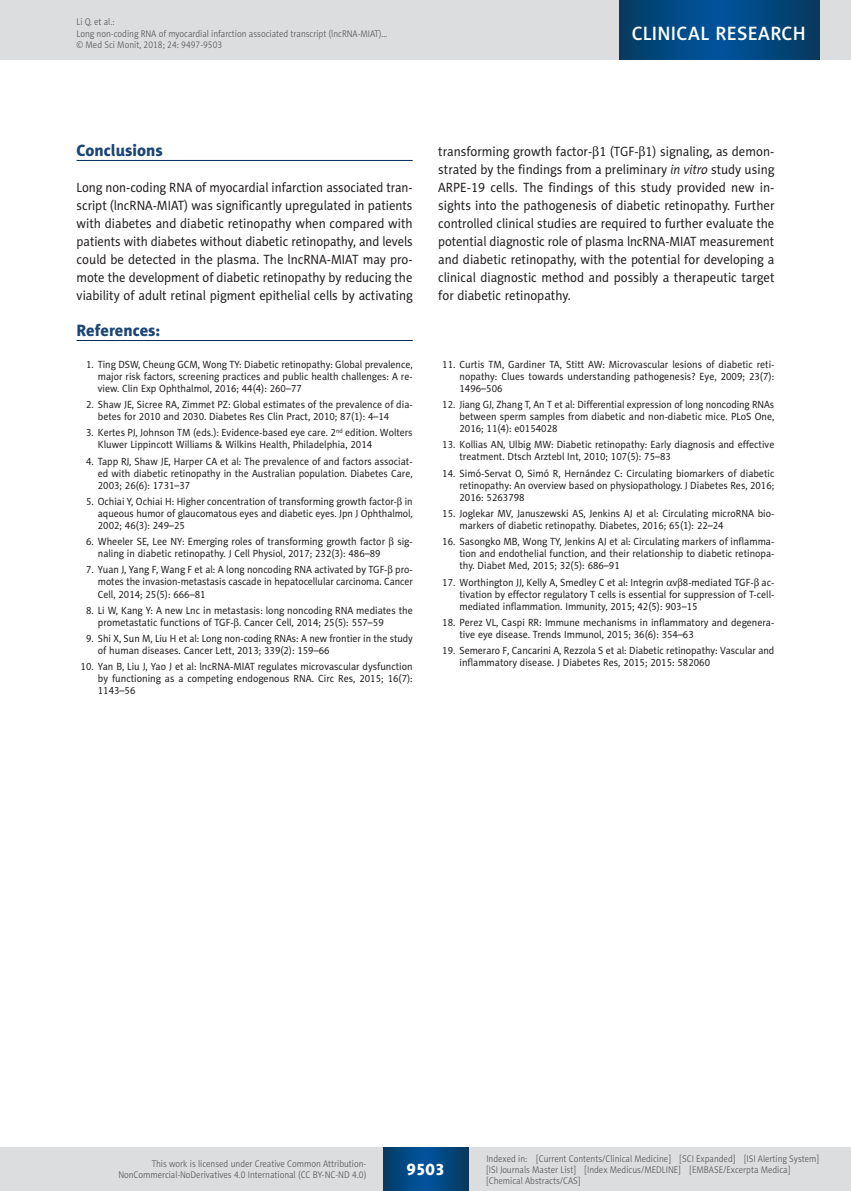
<style>
.page{position:relative;width:851px;height:1191px;background:#fff}
.page>*{position:absolute;margin:0;border:0;box-sizing:border-box;transform-origin:0 0}
.t1{font:19.5px "Naomi Sans EFN Medium";letter-spacing:.015em;color:#fff}
.MSM_Headline_1{font:16.5px "Naomi Sans EFN Heavy";color:#1a4574}
.MSM_Referencje_Tytul{font:16.5px "Naomi Sans EFN Heavy";color:#1a4574}
.t2{font:16.5px "Naomi Sans EFN Heavy";color:#fff}
.MSM_Body{font:13.5px/18px "Naomi Sans EFN";color:#231f20;text-align:justify;scale:.95 1}
.MSM_Body-2{font:13.5px/18px "Naomi Sans EFN";color:#231f20;text-align:justify;scale:.94 1}
.MSM_Referencje_punkt{font:10.5px/12px "Naomi Sans EFN";color:#231f20;scale:.95 1}
.MSM_Referencje_punkt-2{font:10.5px/12px "Naomi Sans EFN";color:#231f20;text-align:justify;scale:.94 1}
.t3{font:9.75px/11.2px "Naomi Sans EFN Light";color:#57585a;scale:.9 1}
.s1{font-family:"Standard Sym L"}
.s2{font-style:italic}
</style>
<div class="page">
<hr style="left:77px;top:160px;width:335px;height:1px;background:#00295c">
<hr style="left:77px;top:340px;width:335px;height:1px;background:#00295c">
<div style="left:0;top:1148px;width:850px;height:43px;background:#dcdddf"></div>
<svg style="left:383px;top:1147px;width:85px;height:43px;background:#02477e"></svg>
<div style="left:0;top:0;width:850px;height:60px;background:#dcdddf"></div>
<svg style="left:619px;top:0;width:200px;height:60px;background:#02477e"></svg>
<p class="t3" style="left:77px;top:16px;width:347px">Li Q. et al.:<br>Long non-coding RNA of myocardial infarction associated transcript (lncRNA-MIAT)… © Med Sci Monit, 2018; 24: 9497-9503</p>
<h1 class="t1" style="left:631px;top:22px;width:175px">CLINICAL RESEARCH</h1>
<p class="MSM_Headline_1" style="left:77px;top:140px;width:88px">Conclusions</p>
<p class="MSM_Body-2" style="left:77px;top:178px;width:359px">Long non-coding RNA of myocardial infarction associated tran&shy;script (lncRNA-MIAT) was significantly upregulated in patients with diabetes and diabetic retinopathy when compared with patients with diabetes without diabetic retinopathy, and levels could be detected in the plasma. The lncRNA-MIAT may pro&shy;mote the development of diabetic retinopathy by reducing the viability of adult retinal pigment epithelial cells by activating</p>
<p class="MSM_Referencje_Tytul" style="left:77px;top:320px;width:85px">References:</p>
<p class="MSM_Referencje_punkt-2" style="left:98px;top:358px;width:336px;text-indent:-12px">1. Ting DSW, Cheung GCM, Wong TY: Diabetic retinopathy: Global prevalence, major risk factors, screening practices and public health challenges: A re&shy;view. Clin Exp Ophthalmol, 2016; 44(4): 260–77</p>
<p class="MSM_Referencje_punkt" style="left:98px;top:399px;width:333px;text-indent:-12px">2. Shaw JE, Sicree RA, Zimmet PZ: Global estimates of the prevalence of dia&shy;betes for 2010 and 2030. Diabetes Res Clin Pract, 2010; 87(1): 4–14</p>
<p class="MSM_Referencje_punkt" style="left:98px;top:427px;width:333px;text-indent:-12px">3. Kertes PJ, Johnson TM (eds.): Evidence-based eye care. 2<sup>nd</sup> edition. Wolters<br>Kluwer Lippincott Williams &amp; Wilkins Health, Philadelphia, 2014</p>
<p class="MSM_Referencje_punkt" style="left:98px;top:455px;width:333px;text-align:justify;text-indent:-12px">4. Tapp RJ, Shaw JE, Harper CA et al: The prevalence of and factors associat&shy;ed with diabetic retinopathy in the Australian population. Diabetes Care, 2003; 26(6): 1731–37</p>
<p class="MSM_Referencje_punkt-2" style="left:98px;top:495px;width:336px;text-indent:-12px">5. Ochiai Y, Ochiai H: Higher concentration of transforming growth factor-<span class="s1">b</span> in aqueous humor of glaucomatous eyes and diabetic eyes. Jpn J Ophthalmol, 2002; 46(3): 249–25</p>
<p class="MSM_Referencje_punkt" style="left:98px;top:536px;width:333px;text-indent:-12px">6. Wheeler SE, Lee NY: Emerging roles of transforming growth factor <span class="s1">b</span> sig&shy;naling in diabetic retinopathy. J Cell Physiol, 2017; 232(3): 486–89</p>
<p class="MSM_Referencje_punkt-2" style="left:98px;top:564px;width:336px;text-indent:-12px">7. Yuan J, Yang F, Wang F et al: A long noncoding RNA activated by TGF-<span class="s1">b</span> pro&shy;motes the invasion-metastasis cascade in hepatocellular carcinoma. Cancer Cell, 2014; 25(5): 666–81</p>
<p class="MSM_Referencje_punkt" style="left:98px;top:604px;width:333px;text-indent:-12px">8. Li W, Kang Y: A new Lnc in metastasis: long noncoding RNA mediates the prometastatic functions of TGF-<span class="s1">b</span>. Cancer Cell, 2014; 25(5): 557–59</p>
<p class="MSM_Referencje_punkt-2" style="left:98px;top:632px;width:336px;text-indent:-12px">9. Shi X, Sun M, Liu H et al: Long non-coding RNAs: A new frontier in the study of human diseases. Cancer Lett, 2013; 339(2): 159–66</p>
<p class="MSM_Referencje_punkt" style="left:98px;top:661px;width:333px;text-align:justify;text-indent:-17px">10. Yan B, Liu J, Yao J et al: lncRNA-MIAT regulates microvascular dysfunction by functioning as a competing endogenous RNA. Circ Res, 2015; 16(7):<br>1143–56</p>
<p class="MSM_Body" style="left:438px;top:142px;width:355px">transforming growth factor-<span class="s1">b</span>1 (TGF-<span class="s1">b</span>1) signaling, as demon&shy;strated by the findings from a preliminary <span class="s2">in vitro</span> study using ARPE-19 cells. The findings of this study provided new in&shy;sights into the pathogenesis of diabetic retinopathy. Further controlled clinical studies are required to further evaluate the potential diagnostic role of plasma lncRNA-MIAT measurement and diabetic retinopathy, with the potential for developing a clinical diagnostic method and possibly a therapeutic target for diabetic retinopathy.</p>
<p class="MSM_Referencje_punkt" style="left:459px;top:358px;width:333px;text-align:justify;text-indent:-17px">11. Curtis TM, Gardiner TA, Stitt AW: Microvascular lesions of diabetic reti&shy;nopathy: Clues towards understanding pathogenesis? Eye, 2009; 23(7):<br>1496–506</p>
<p class="MSM_Referencje_punkt-2" style="left:459px;top:399px;width:336px;text-indent:-17px">12. Jiang GJ, Zhang T, An T et al: Differential expression of long noncoding RNAs between sperm samples from diabetic and non-diabetic mice. PLoS One, 2016; 11(4): e0154028</p>
<p class="MSM_Referencje_punkt" style="left:459px;top:439px;width:333px;text-indent:-17px">13. Kollias AN, Ulbig MW: Diabetic retinopathy: Early diagnosis and effective treatment. Dtsch Arztebl Int, 2010; 107(5): 75–83</p>
<p class="MSM_Referencje_punkt" style="left:459px;top:467px;width:333px;text-align:justify;text-indent:-17px">14. Simó-Servat O, Simó R, Hernández C: Circulating biomarkers of diabetic retinopathy: An overview based on physiopathology. J Diabetes Res, 2016; 2016: 5263798</p>
<p class="MSM_Referencje_punkt" style="left:459px;top:507px;width:333px;text-indent:-17px">15. Joglekar MV, Januszewski AS, Jenkins AJ et al: Circulating microRNA bio&shy;markers of diabetic retinopathy. Diabetes, 2016; 65(1): 22–24</p>
<p class="MSM_Referencje_punkt" style="left:459px;top:536px;width:333px;text-align:justify;text-indent:-17px">16. Sasongko MB, Wong TY, Jenkins AJ et al: Circulating markers of inflamma&shy;tion and endothelial function, and their relationship to diabetic retinopa&shy;thy. Diabet Med, 2015; 32(5): 686–91</p>
<p class="MSM_Referencje_punkt" style="left:459px;top:576px;width:333px;text-align:justify;text-indent:-17px">17. Worthington JJ, Kelly A, Smedley C et al: Integrin <span class="s1">a</span>v<span class="s1">b</span>8-mediated TGF-<span class="s1">b</span> ac&shy;tivation by effector regulatory T cells is essential for suppression of T-cell&shy;mediated inflammation. Immunity, 2015; 42(5): 903–15</p>
<p class="MSM_Referencje_punkt" style="left:459px;top:616px;width:333px;text-indent:-17px">18. Perez VL, Caspi RR: Immune mechanisms in inflammatory and degenera&shy;tive eye disease. Trends Immunol, 2015; 36(6): 354–63</p>
<p class="MSM_Referencje_punkt-2" style="left:459px;top:644px;width:336px;text-indent:-17px">19. Semeraro F, Cancarini A, Rezzola S et al: Diabetic retinopathy: Vascular and inflammatory disease. J Diabetes Res, 2015; 2015: 582060</p>
<p class="t3" style="left:118px;top:1158px;width:277px;text-align:right">This work is licensed under Creative Common Attribution-<br>NonCommercial-NoDerivatives 4.0 International (CC BY-NC-ND 4.0)</p>
<h2 class="t2" style="left:406px;top:1159px;width:40px">9503</h2>
<p class="t3" style="left:486px;top:1152px;width:371px">Indexed in: [Current Contents/Clinical Medicine] [SCI Expanded] [ISI Alerting System] [ISI Journals Master List] [Index Medicus/MEDLINE] [EMBASE/Excerpta Medica] [Chemical Abstracts/CAS]</p>
</div>
